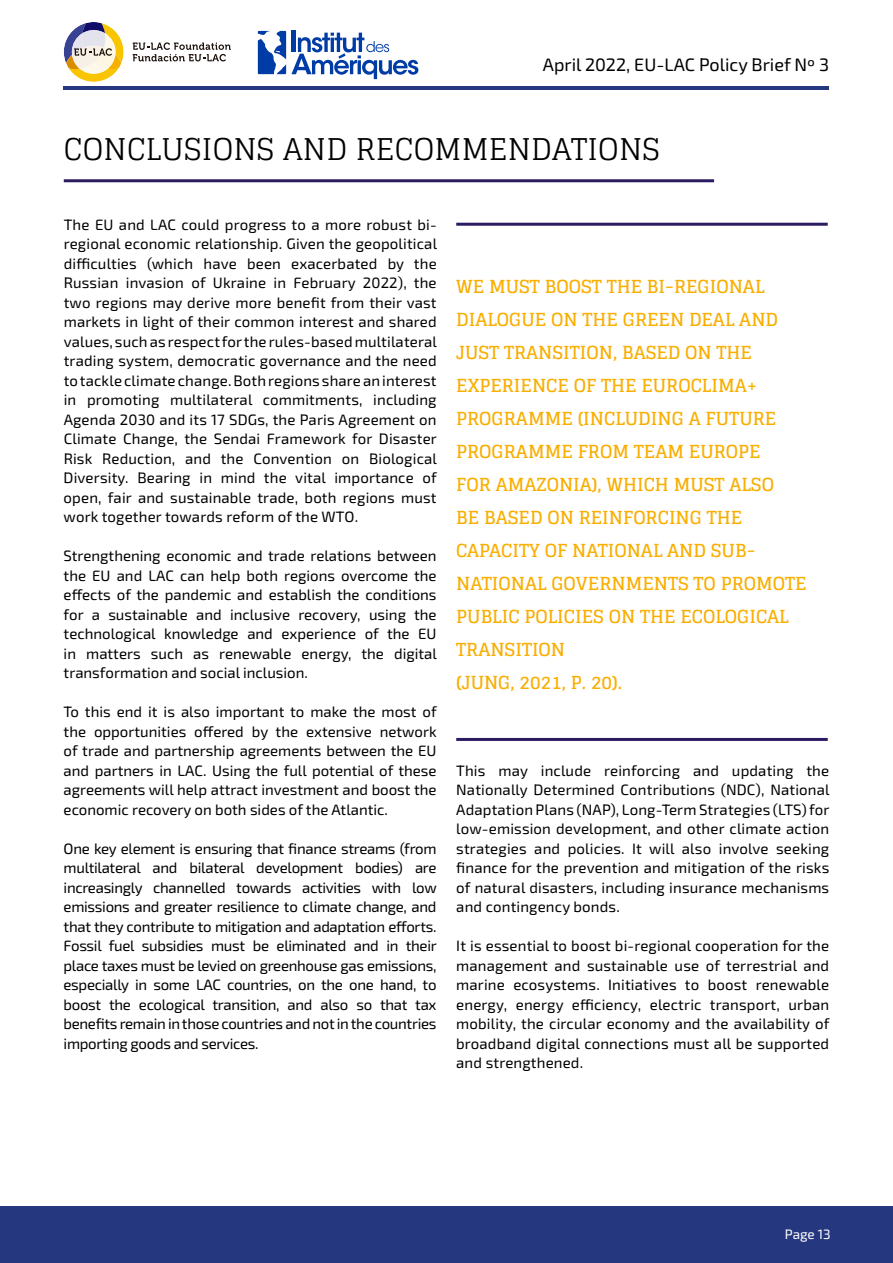
<style>
.page{position:relative;width:893px;height:1263px;background:#fff}
.page>*{position:absolute;margin:0;border:0;box-sizing:border-box;transform-origin:0 0}
.t1{font:30px "Glegoo";letter-spacing:.01em;color:#000}
.t2{font:700 18px/33px "Glegoo";color:#f9ae00}
.t3{font:18px "Exo 2";color:#000}
.t4{font:15px/19.5px "Exo 2";color:#000;text-align:justify}
.t5{font:13.5px "Exo 2";color:#fff}
</style>
<div class="page">
<div style="left:0;top:1207px;width:893px;height:56px;background:#25377f"></div>
<hr style="left:64px;top:86px;width:765px;height:3px;background:#25377f">
<svg style="left:133px;top:42px;width:98px;height:19px"></svg>
<svg style="left:64px;top:22px;width:60px;height:60px"></svg>
<svg style="left:258px;top:31px;width:160px;height:48px"></svg>
<hr style="left:64px;top:179px;width:650px;height:3px;background:#2c1b62">
<hr style="left:456px;top:223px;width:372px;height:3px;background:#2c1b62">
<hr style="left:456px;top:738px;width:372px;height:3px;background:#2c1b62">
<p class="t3" style="left:543px;top:52px;width:288px">April 2022, EU-LAC Policy Brief Nº 3</p>
<h1 class="t1" style="left:64px;top:132px;width:597px">CONCLUSIONS AND RECOMMENDATIONS</h1>
<p class="t4" style="left:64px;top:214px;width:375px">The EU and LAC could progress to a more robust bi&shy;regional economic relationship. Given the geopolitical difficulties (which have been exacerbated by the Russian invasion of Ukraine in February 2022), the two regions may derive more benefit from their vast markets in light of their common interest and shared values, such as respect for the rules-based multilateral trading system, democratic governance and the need totackle climate change.Bothregions shareaninterest in promoting multilateral commitments, including Agenda 2030 and its 17 SDGs, the Paris Agreement on Climate Change, the Sendai Framework for Disaster Risk Reduction, and the Convention on Biological Diversity. Bearing in mind the vital importance of open, fair and sustainable trade, both regions must work together towards reform of the WTO.</p>
<p class="t4" style="left:64px;top:545px;width:375px">Strengthening economic and trade relations between the EU and LAC can help both regions overcome the effects of the pandemic and establish the conditions for a sustainable and inclusive recovery, using the technological knowledge and experience of the EU in matters such as renewable energy, the digital transformation and social inclusion.</p>
<p class="t4" style="left:64px;top:701px;width:375px">To this end it is also important to make the most of the opportunities offered by the extensive network of trade and partnership agreements between the EU and partners in LAC. Using the full potential of these agreements will help attract investment and boost the economic recovery on both sides of the Atlantic.</p>
<p class="t4" style="left:64px;top:838px;width:375px">One key element is ensuring that finance streams (from multilateral and bilateral development bodies) are increasingly channelled towards activities with low emissions and greater resilience to climate change, and that they contribute to mitigation and adaptation efforts.<br>Fossil fuel subsidies must be eliminated and in their place taxes must be levied on greenhouse gas emissions, especially in some LAC countries, on the one hand, to boost the ecological transition, and also so that tax benefits remain inthose countries and not inthe countries importing goods and services.</p>
<p class="t2" style="left:456px;top:270px;width:352px">WE MUST BOOST THE BI-REGIONAL<br>DIALOGUE ON THE GREEN DEAL AND<br>JUST TRANSITION, BASED ON THE<br>EXPERIENCE OF THE EUROCLIMA+<br>PROGRAMME (INCLUDING A FUTURE<br>PROGRAMME FROM TEAM EUROPE<br>FOR AMAZONIA), WHICH MUST ALSO<br>BE BASED ON REINFORCING THE<br>CAPACITY OF NATIONAL AND SUB-<br>NATIONAL GOVERNMENTS TO PROMOTE<br>PUBLIC POLICIES ON THE ECOLOGICAL<br>TRANSITION<br>(JUNG, 2021, P. 20).</p>
<p class="t4" style="left:456px;top:760px;width:375px">This may include reinforcing and updating the Nationally Determined Contributions (NDC), National Adaptation Plans (NAP), Long-Term Strategies (LTS) for low-emission development, and other climate action strategies and policies. It will also involve seeking finance for the prevention and mitigation of the risks of natural disasters, including insurance mechanisms and contingency bonds.</p>
<p class="t4" style="left:456px;top:935px;width:375px">It is essential to boost bi-regional cooperation for the management and sustainable use of terrestrial and marine ecosystems. Initiatives to boost renewable energy, energy efficiency, electric transport, urban mobility, the circular economy and the availability of broadband digital connections must all be supported and strengthened.</p>
<p class="t5" style="left:785px;top:1225px;width:47px">Page 13</p>
</div>
